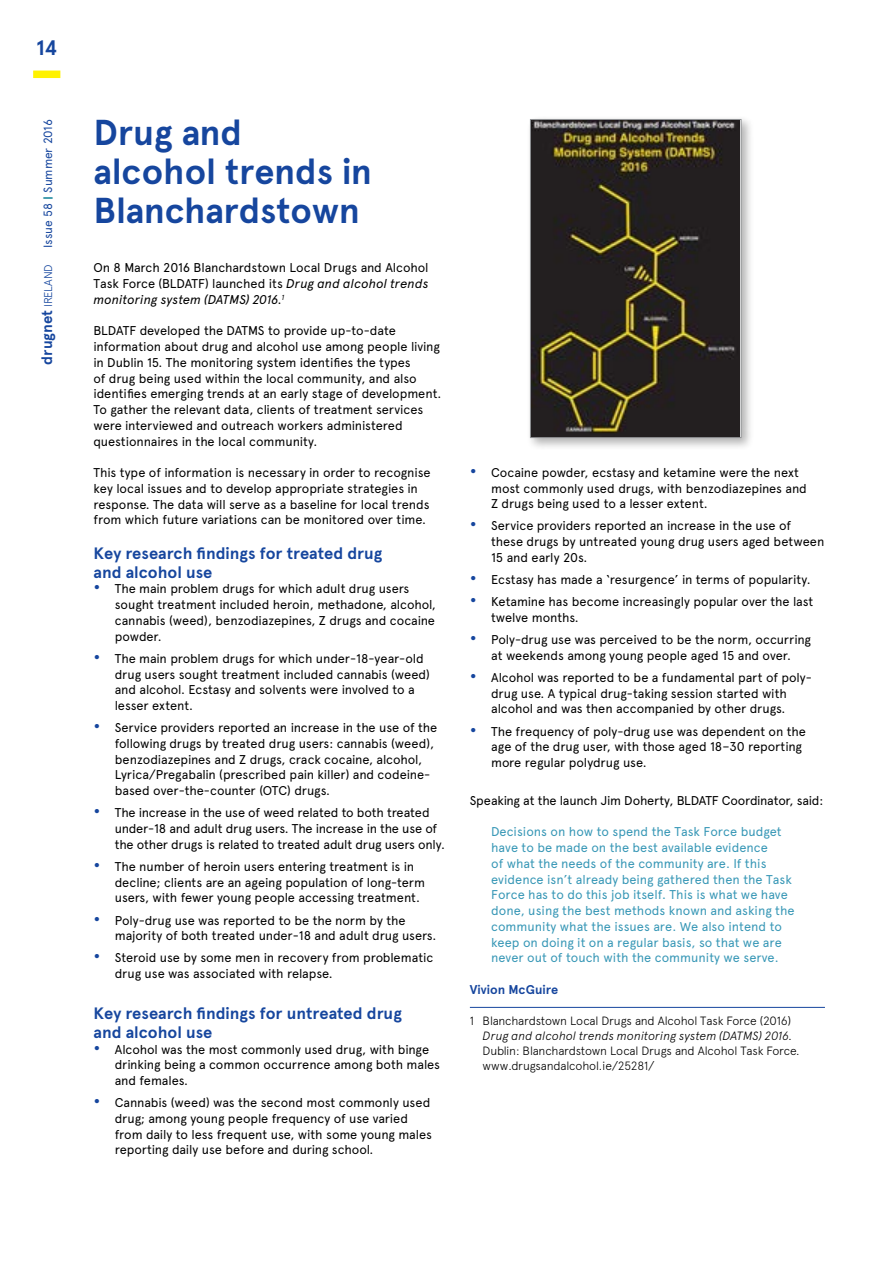
<style>
.page{position:relative;width:893px;height:1263px;background:#fff}
.page>*{position:absolute;margin:0;border:0;box-sizing:border-box;transform-origin:0 0}
.t1{font:700 36px/39px "Apercu";letter-spacing:-.005em;color:#16469e}
.t2{font:700 21px "Apercu";color:#16469e}
.t3{font:700 16.5px/18.8px "Apercu";color:#16469e}
.t4{font:700 15px "Apercu";color:#16469e}
.t5{font:12.75px/15.8px "Apercu";letter-spacing:-.01em;color:#000}
.t6{font:12.75px/15.8px "Apercu";color:#3797b6}
.t7{font:700 12.75px "Apercu";color:#16469e}
.t8{font:300 12px/15px "Apercu";letter-spacing:-.015em;color:#000}
.t9{font:italic 300 12px "Apercu";letter-spacing:.005em;color:#000}
.t10{font:12px "Apercu";letter-spacing:-.01em;color:#16469e}
.s1{font-weight:700;font-size:11.55px;color:#208a9e}
.s2{font-weight:300;font-size:11.25px}
.s3{font-style:italic}
.s4{font-weight:700;font-size:18px;color:#16469e}
</style>
<div class="page">
<div style="left:33px;top:71px;width:27px;height:7px;background:#fff200"></div>
<hr style="left:470px;top:1007px;width:355px;height:1px;background:#16469e">
<div style="left:527px;top:116px;width:226px;height:334px;background:#000;opacity:.3"></div>
<img style="left:532px;top:121px;width:207px;height:315px">
<div style="left:530px;top:119px;width:211px;height:319px;border:1px solid #939598"></div>
<h2 class="t2" style="left:36px;top:35px;width:23px">14</h2>
<p class="t10" style="left:41px;top:248px;width:130px;rotate:-90deg">Issue 58 <span class="s1">|</span> Summer 2016</p>
<p class="t4" style="left:38px;top:365px;width:102px;rotate:-90deg">drugnet <span class="s2">IRELAND</span></p>
<h1 class="t1" style="left:94px;top:113px;width:280px">Drug and alcohol trends in<br>Blanchardstown</h1>
<p class="t5" style="left:94px;top:260px;width:337px;text-align:justify">On 8 March 2016 Blanchardstown Local Drugs and Alcohol Task Force (BLDATF) launched its <span class="s3">Drug and alcohol trends monitoring system (DATMS) 2016.</span><sup>1</sup></p>
<p class="t5" style="left:94px;top:323px;width:349px">BLDATF developed the DATMS to provide up-to-date information about drug and alcohol use among people living in Dublin 15. The monitoring system identifies the types<br>of drug being used within the local community, and also identifies emerging trends at an early stage of development.<br>To gather the relevant data, clients of treatment services were interviewed and outreach workers administered questionnaires in the local community.</p>
<p class="t5" style="left:94px;top:465px;width:339px">This type of information is necessary in order to recognise key local issues and to develop appropriate strategies in response. The data will serve as a baseline for local trends from which future variations can be monitored over time.</p>
<p class="t3" style="left:94px;top:544px;width:290px">Key research findings for treated drug and alcohol use</p>
<p class="t5" style="left:115px;top:581px;width:323px;text-indent:-21px"><span class="s4">•</span> The main problem drugs for which adult drug users sought treatment included heroin, methadone, alcohol, cannabis (weed), benzodiazepines, Z drugs and cocaine powder.</p>
<p class="t5" style="left:115px;top:650px;width:317px;text-indent:-21px"><span class="s4">•</span> The main problem drugs for which under-18-year-old drug users sought treatment included cannabis (weed) and alcohol. Ecstasy and solvents were involved to a lesser extent.</p>
<p class="t5" style="left:115px;top:720px;width:324px;text-indent:-21px"><span class="s4">•</span> Service providers reported an increase in the use of the following drugs by treated drug users: cannabis (weed), benzodiazepines and Z drugs, crack cocaine, alcohol, Lyrica/Pregabalin (prescribed pain killer) and codeine&shy;based over-the-counter (OTC) drugs.</p>
<p class="t5" style="left:115px;top:805px;width:332px;text-indent:-21px"><span class="s4">•</span> The increase in the use of weed related to both treated under-18 and adult drug users. The increase in the use of the other drugs is related to treated adult drug users only.</p>
<p class="t5" style="left:115px;top:858px;width:312px;text-indent:-21px"><span class="s4">•</span> The number of heroin users entering treatment is in decline; clients are an ageing population of long-term users, with fewer young people accessing treatment.</p>
<p class="t5" style="left:115px;top:912px;width:323px;text-indent:-21px"><span class="s4">•</span> Poly-drug use was reported to be the norm by the majority of both treated under-18 and adult drug users.</p>
<p class="t5" style="left:115px;top:950px;width:320px;text-indent:-21px"><span class="s4">•</span> Steroid use by some men in recovery from problematic drug use was associated with relapse.</p>
<p class="t3" style="left:94px;top:1004px;width:310px">Key research findings for untreated drug and alcohol use</p>
<p class="t5" style="left:115px;top:1041px;width:327px;text-indent:-21px"><span class="s4">•</span> Alcohol was the most commonly used drug, with binge drinking being a common occurrence among both males and females.</p>
<p class="t5" style="left:115px;top:1095px;width:319px;text-indent:-21px"><span class="s4">•</span> Cannabis (weed) was the second most commonly used drug; among young people frequency of use varied from daily to less frequent use, with some young males reporting daily use before and during school.</p>
<p class="t5" style="left:491px;top:464px;width:317px;text-indent:-21px"><span class="s4">•</span> Cocaine powder, ecstasy and ketamine were the next most commonly used drugs, with benzodiazepines and<br>Z drugs being used to a lesser extent.</p>
<p class="t5" style="left:491px;top:518px;width:335px;text-indent:-21px"><span class="s4">•</span> Service providers reported an increase in the use of these drugs by untreated young drug users aged between<br>15 and early 20s.</p>
<p class="t5" style="left:470px;top:572px;width:342px"><span class="s4">•</span> Ecstasy has made a ‘resurgence’ in terms of popularity.</p>
<p class="t5" style="left:491px;top:594px;width:324px;text-indent:-21px"><span class="s4">•</span> Ketamine has become increasingly popular over the last twelve months.</p>
<p class="t5" style="left:470px;top:632px;width:343px;text-align:center"><span class="s4">•</span> Poly-drug use was perceived to be the norm, occurring at weekends among young people aged 15 and over.</p>
<p class="t5" style="left:470px;top:669px;width:343px;text-align:center"><span class="s4">•</span> Alcohol was reported to be a fundamental part of poly&shy;drug use. A typical drug-taking session started with<br>alcohol and was then accompanied by other drugs.</p>
<p class="t5" style="left:491px;top:723px;width:316px;text-indent:-21px"><span class="s4">•</span> The frequency of poly-drug use was dependent on the age of the drug user, with those aged 18–30 reporting more regular polydrug use.</p>
<p class="t5" style="left:470px;top:792px;width:355px">Speaking at the launch Jim Doherty, BLDATF Coordinator, said:</p>
<p class="t6" style="left:491px;top:824px;width:305px">Decisions on how to spend the Task Force budget have to be made on the best available evidence<br>of what the needs of the community are. If this evidence isn’t already being gathered then the Task Force has to do this job itself. This is what we have done, using the best methods known and asking the community what the issues are. We also intend to keep on doing it on a regular basis, so that we are never out of touch with the community we serve.</p>
<p class="t7" style="left:470px;top:982px;width:90px">Vivion McGuire</p>
<p class="t8" style="left:470px;top:1013px;width:323px">1 Blanchardstown Local Drugs and Alcohol Task Force (2016)</p>
<p class="t9" style="left:483px;top:1028px;width:311px">Drug and alcohol trends monitoring system (DATMS) 2016.</p>
<p class="t8" style="left:483px;top:1043px;width:319px">Dublin: Blanchardstown Local Drugs and Alcohol Task Force. www.drugsandalcohol.ie/25281/</p>
</div>
